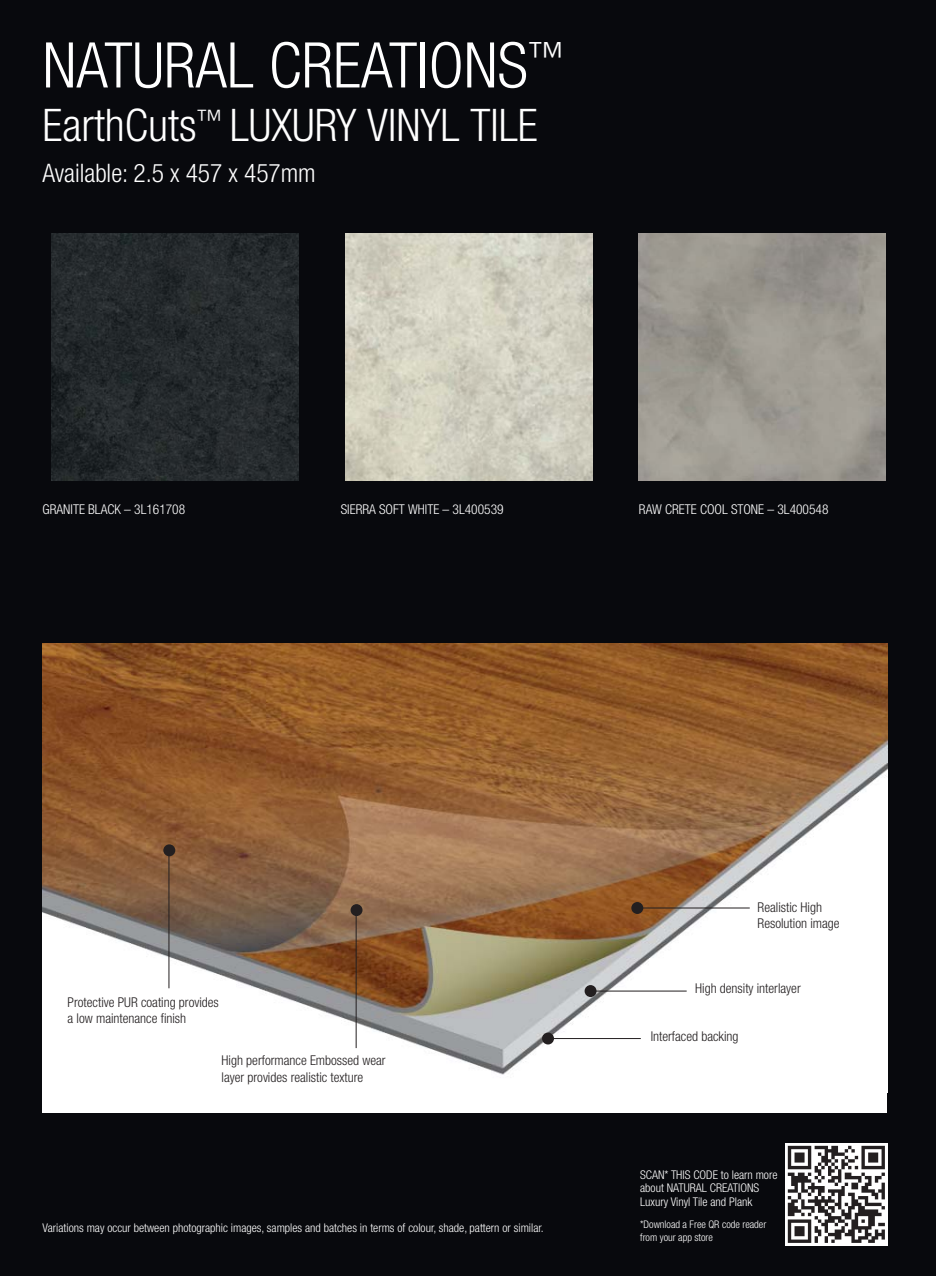
<style>
.page{position:relative;width:936px;height:1276px;background:#fff}
.page>*{position:absolute;margin:0;border:0;box-sizing:border-box;transform-origin:0 0}
.t1{font:300 condensed 63px "Helvetica Neue";color:#fff}
.t2{font:300 condensed 45px "Helvetica Neue";color:#fff}
.t3{font:300 condensed 25.5px "Helvetica Neue";color:#fff}
.t4{font:300 condensed 13.5px/16.2px "Helvetica Neue";color:#231f20}
.t5{font:300 condensed 13.5px "Helvetica Neue";color:#fff}
.t6{font:300 condensed 12px/13.5px "Helvetica Neue";color:#fff}
.t7{font:300 condensed 10.5px/13.5px "Helvetica Neue";color:#fff}
</style>
<div class="page">
<div style="left:0;top:0;width:935px;height:1276px;background:#08090d"></div>
<div style="left:43px;top:643px;width:844px;height:469px;background:#fff"></div>
<img style="left:43px;top:643px;width:844px;height:432px">
<hr style="left:356px;top:908px;width:1px;height:140px;background:#231f20">
<div style="left:350px;top:904px;width:12px;height:12px;background:#231f20;border-radius:50%"></div>
<hr style="left:168px;top:848px;width:1px;height:140px;background:#231f20">
<div style="left:163px;top:844px;width:12px;height:12px;background:#231f20;border-radius:50%"></div>
<hr style="left:635px;top:907px;width:114px;height:1px;background:#231f20">
<div style="left:631px;top:902px;width:12px;height:12px;background:#231f20;border-radius:50%"></div>
<hr style="left:588px;top:990px;width:98px;height:1px;background:#231f20">
<div style="left:584px;top:985px;width:12px;height:12px;background:#231f20;border-radius:50%"></div>
<hr style="left:545px;top:1038px;width:95px;height:1px;background:#231f20">
<div style="left:542px;top:1032px;width:12px;height:12px;background:#231f20;border-radius:50%"></div>
<img style="left:785px;top:1143px;width:102px;height:102px">
<img style="left:52px;top:233px;width:246px;height:247px">
<img style="left:345px;top:233px;width:247px;height:247px">
<img style="left:639px;top:233px;width:246px;height:247px">
<h1 class="t1" style="left:43px;top:42px;width:524px">NATURAL CREATIONS<sup>™</sup></h1>
<h2 class="t2" style="left:43px;top:109px;width:497px">EarthCuts<sup>™</sup> LUXURY VINYL TILE</h2>
<h3 class="t3" style="left:43px;top:164px;width:275px">Available: 2.5 x 457 x 457mm</h3>
<p class="t5" style="left:43px;top:505px;width:144px">GRANITE BLACK – 3L161708</p>
<p class="t5" style="left:341px;top:505px;width:164px">SIERRA SOFT WHITE – 3L400539</p>
<p class="t5" style="left:639px;top:505px;width:191px">RAW CRETE COOL STONE – 3L400548</p>
<p class="t4" style="left:68px;top:995px;width:153px">Protective PUR coating provides a low maintenance finish</p>
<p class="t4" style="left:221px;top:1053px;width:166px">High performance Embossed wear layer provides realistic texture</p>
<p class="t6" style="left:43px;top:1222px;width:502px">Variations may occur between photographic images, samples and batches in terms of colour, shade, pattern or similar.</p>
<p class="t4" style="left:757px;top:900px;width:83px">Realistic High<br>Resolution image</p>
<p class="t4" style="left:695px;top:981px;width:107px">High density interlayer</p>
<p class="t4" style="left:650px;top:1029px;width:89px">Interfaced backing</p>
<p class="t6" style="left:640px;top:1168px;width:139px">SCAN* THIS CODE to learn more about NATURAL CREATIONS<br>Luxury Vinyl Tile and Plank</p>
<p class="t7" style="left:640px;top:1218px;width:128px">*Download a Free QR code reader from your app store</p>
</div>
